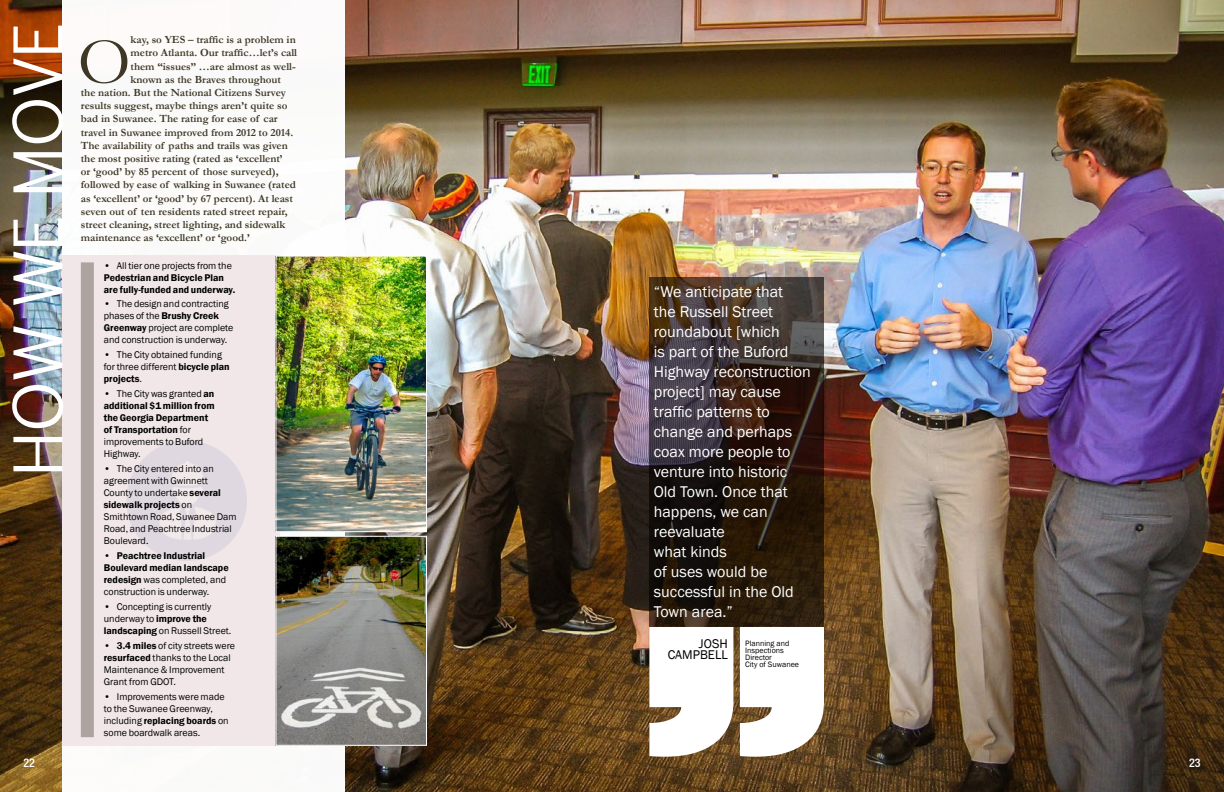
<style>
.page{position:relative;width:1224px;height:792px;background:#fff}
.page>*{position:absolute;margin:0;border:0;box-sizing:border-box;transform-origin:0 0}
.t1{font:67.7px "Garamond";color:#3e3725}
.t2{font:64px "Euphemia CAS";color:#fff}
.t3{font:16px/20px "Franklin Gothic";color:#fff}
.t4{font:13px/11px "Franklin Gothic";color:#000;text-align:right}
.t5{font:500 condensed 12px "Helvetica Neue";color:#fff}
.t6{font:700 11px "Garamond";color:#3e3725}
.t7{font:10px/12px "Franklin Gothic";color:#000}
.t8{font:600 10px/12px "Franklin Gothic";color:#000}
.t9{font:8px/7px "Franklin Gothic";color:#000}
.s1{font-weight:600}
.s2{font-weight:400}
</style>
<div class="page">
<img style="left:0;top:0;width:1224px;height:792px">
<div style="left:62px;top:0;width:283px;height:792px;background:#fff"></div>
<div style="left:62px;top:256px;width:218px;height:490px;background:#f1e7e9"></div>
<svg style="left:649px;top:277px;width:175px;height:350px;background:#30231c"></svg>
<svg style="left:649px;top:627px;width:175px;height:130px"></svg>
<div style="left:81px;top:262px;width:13px;height:475px;background:#ada49f"></div>
<img style="left:277px;top:258px;width:148px;height:272px">
<div style="left:275px;top:256px;width:152px;height:276px;border:1px solid #fff"></div>
<img style="left:277px;top:538px;width:148px;height:206px">
<div style="left:275px;top:536px;width:152px;height:210px;border:1px solid #fff"></div>
<h2 class="t2" style="left:-7px;top:476px;width:455px;rotate:-90deg">HOW WE MOVE</h2>
<h1 class="t1" style="left:78px;top:16px;width:54px">O</h1>
<p class="t6" style="left:131px;top:32px;width:167px">kay, so YES – traffic is a problem in</p>
<p class="t6" style="left:131px;top:45px;width:168px">metro Atlanta. Our traffic…let’s call</p>
<p class="t6" style="left:131px;top:59px;width:167px">them “issues” …are almost as well-</p>
<p class="t6" style="left:131px;top:72px;width:152px">known as the Braves throughout</p>
<p class="t6" style="left:81px;top:85px;width:207px">the nation. But the National Citizens Survey</p>
<p class="t6" style="left:81px;top:98px;width:208px">results suggest, maybe things aren’t quite so</p>
<p class="t6" style="left:81px;top:111px;width:198px">bad in Suwanee. The rating for ease of car</p>
<p class="t6" style="left:81px;top:125px;width:214px">travel in Suwanee improved from 2012 to 2014.</p>
<p class="t6" style="left:81px;top:138px;width:209px">The availability of paths and trails was given</p>
<p class="t6" style="left:81px;top:151px;width:203px">the most positive rating (rated as ‘excellent’</p>
<p class="t6" style="left:81px;top:164px;width:199px">or ‘good’ by 85 percent of those surveyed),</p>
<p class="t6" style="left:81px;top:177px;width:217px">followed by ease of walking in Suwanee (rated</p>
<p class="t6" style="left:81px;top:191px;width:214px">as ‘excellent’ or ‘good’ by 67 percent). At least</p>
<p class="t6" style="left:81px;top:204px;width:208px">seven out of ten residents rated street repair,</p>
<p class="t6" style="left:81px;top:217px;width:206px">street cleaning, street lighting, and sidewalk</p>
<p class="t6" style="left:81px;top:230px;width:170px">maintenance as ‘excellent’ or ‘good.’</p>
<p class="t7" style="left:104px;top:260px;width:130px">• All tier one projects from the</p>
<p class="t8" style="left:104px;top:272px;width:133px">Pedestrian and Bicycle Plan are fully-funded and underway.</p>
<p class="t7" style="left:104px;top:298px;width:131px">• The design and contracting phases of the <span class="s1">Brushy Creek<br>Greenway</span> project are complete and construction is underway.</p>
<p class="t7" style="left:104px;top:349px;width:127px">• The City obtained funding for three different <span class="s1">bicycle plan projects</span>.</p>
<p class="t8" style="left:104px;top:388px;width:112px"><span class="s2">• The City was granted</span> an additional $1 million from the Georgia Department of Transportation <span class="s2">for improvements to Buford<br>Highway.</span></p>
<p class="t7" style="left:104px;top:463px;width:134px">• The City entered into an agreement with Gwinnett<br>County to undertake <span class="s1">several sidewalk projects</span> on<br>Smithtown Road, Suwanee Dam<br>Road, and Peachtree Industrial<br>Boulevard.</p>
<p class="t8" style="left:104px;top:550px;width:126px"><span class="s2">•</span> Peachtree Industrial<br>Boulevard median landscape redesign <span class="s2">was completed, and construction is underway.</span></p>
<p class="t7" style="left:104px;top:601px;width:129px">• Concepting is currently underway to <span class="s1">improve the landscaping</span> on Russell Street.</p>
<p class="t7" style="left:104px;top:640px;width:133px">• <span class="s1">3.4 miles</span> of city streets were <span class="s1">resurfaced</span> thanks to the Local<br>Maintenance &amp; Improvement<br>Grant from GDOT.</p>
<p class="t7" style="left:104px;top:691px;width:126px">• Improvements were made to the Suwanee Greenway, including <span class="s1">replacing boards</span> on some boardwalk areas.</p>
<p class="t3" style="left:654px;top:282px;width:159px">“We anticipate that<br>the Russell Street roundabout [which<br>is part of the Buford<br>Highway reconstruction project] may cause traffic patterns to change and perhaps coax more people to venture into historic<br>Old Town. Once that happens, we can reevaluate<br>what kinds<br>of uses would be successful in the Old<br>Town area.”</p>
<p class="t4" style="left:668px;top:639px;width:62px">JOSH<br>CAMPBELL</p>
<p class="t9" style="left:745px;top:640px;width:55px">Planning and<br>Inspections<br>Director<br>City of Suwanee</p>
<p class="t5" style="left:23px;top:755px;width:13px">22</p>
<p class="t5" style="left:1189px;top:756px;width:13px">23</p>
</div>
